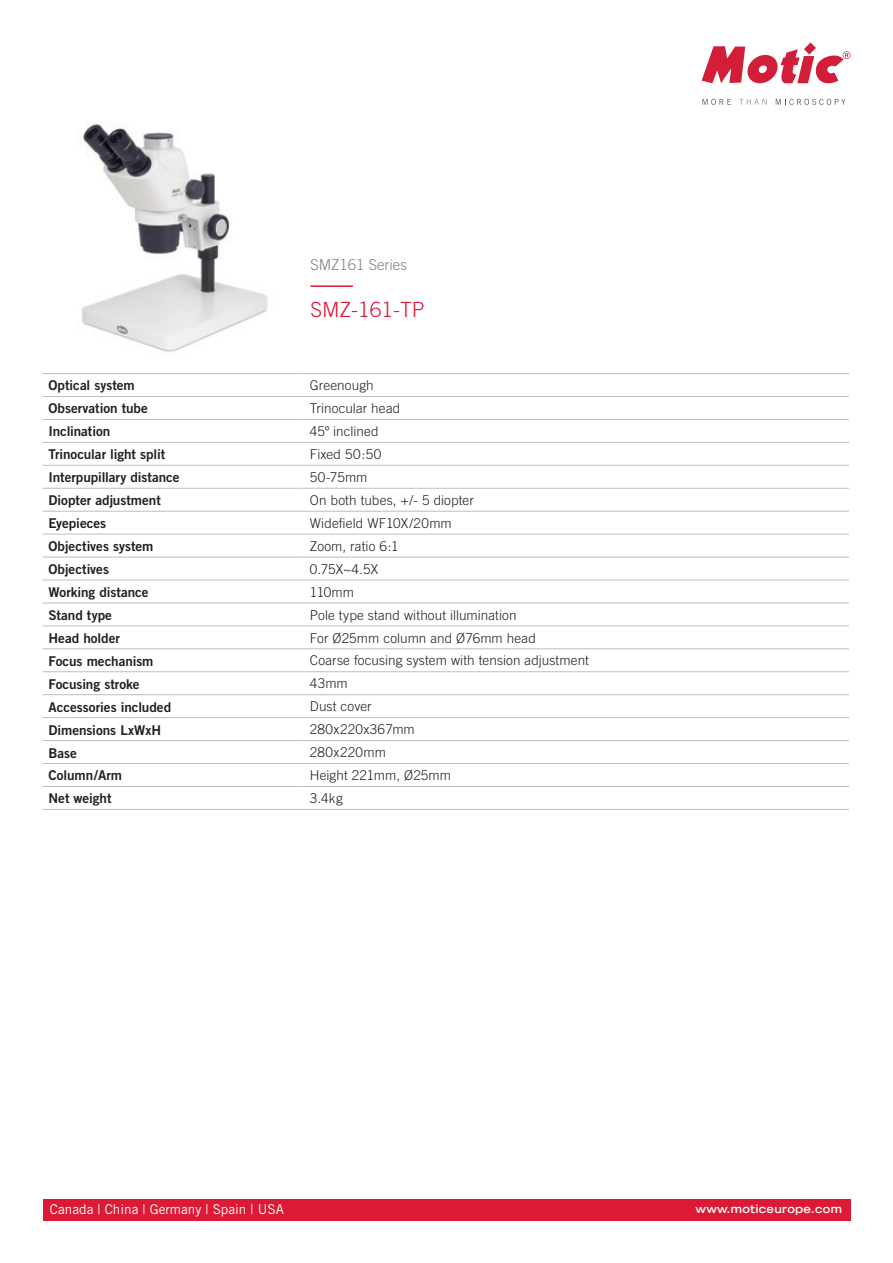
<style>
.page{position:relative;width:893px;height:1263px;background:#fff}
.page>*{position:absolute;margin:0;border:0;box-sizing:border-box;transform-origin:0 0}
.t1{font:300 21px "Trade Gothic";color:#dc1a36}
.t2{font:300 15px "Trade Gothic";color:#808285}
.t3{font:300 13.5px "Trade Gothic";letter-spacing:.01em;color:#231f20}
.t4{font:13.5px "Trade Gothic Bold Two";letter-spacing:-.005em;color:#231f20}
.t5{font:13.5px "Trade Gothic";color:#fff}
.t6{font:700 expanded 11.25px "Trade Gothic LH";letter-spacing:.025em;color:#fff}
</style>
<div class="page">
<svg style="left:702px;top:43px;width:148px;height:41px"></svg>
<svg style="left:702px;top:99px;width:29px;height:6px"></svg>
<svg style="left:739px;top:99px;width:28px;height:6px"></svg>
<svg style="left:776px;top:99px;width:69px;height:6px"></svg>
<div style="left:43px;top:1199px;width:807px;height:21px;background:#dc1a36"></div>
<hr style="left:43px;top:373px;width:261px;height:1px;background:#bcbdc0">
<hr style="left:304px;top:373px;width:545px;height:1px;background:#bcbdc0">
<hr style="left:43px;top:396px;width:261px;height:1px;background:#bcbdc0">
<hr style="left:304px;top:396px;width:545px;height:1px;background:#bcbdc0">
<hr style="left:43px;top:419px;width:261px;height:1px;background:#bcbdc0">
<hr style="left:304px;top:419px;width:545px;height:1px;background:#bcbdc0">
<hr style="left:43px;top:442px;width:261px;height:1px;background:#bcbdc0">
<hr style="left:304px;top:442px;width:545px;height:1px;background:#bcbdc0">
<hr style="left:43px;top:465px;width:261px;height:1px;background:#bcbdc0">
<hr style="left:304px;top:465px;width:545px;height:1px;background:#bcbdc0">
<hr style="left:43px;top:488px;width:261px;height:1px;background:#bcbdc0">
<hr style="left:304px;top:488px;width:545px;height:1px;background:#bcbdc0">
<hr style="left:43px;top:511px;width:261px;height:1px;background:#bcbdc0">
<hr style="left:304px;top:511px;width:545px;height:1px;background:#bcbdc0">
<hr style="left:43px;top:534px;width:261px;height:1px;background:#bcbdc0">
<hr style="left:304px;top:534px;width:545px;height:1px;background:#bcbdc0">
<hr style="left:43px;top:557px;width:261px;height:1px;background:#bcbdc0">
<hr style="left:304px;top:557px;width:545px;height:1px;background:#bcbdc0">
<hr style="left:43px;top:580px;width:261px;height:1px;background:#bcbdc0">
<hr style="left:304px;top:580px;width:545px;height:1px;background:#bcbdc0">
<hr style="left:43px;top:603px;width:261px;height:1px;background:#bcbdc0">
<hr style="left:304px;top:603px;width:545px;height:1px;background:#bcbdc0">
<hr style="left:43px;top:626px;width:261px;height:1px;background:#bcbdc0">
<hr style="left:304px;top:626px;width:545px;height:1px;background:#bcbdc0">
<hr style="left:43px;top:648px;width:261px;height:1px;background:#bcbdc0">
<hr style="left:304px;top:648px;width:545px;height:1px;background:#bcbdc0">
<hr style="left:43px;top:671px;width:261px;height:1px;background:#bcbdc0">
<hr style="left:304px;top:671px;width:545px;height:1px;background:#bcbdc0">
<hr style="left:43px;top:694px;width:261px;height:1px;background:#bcbdc0">
<hr style="left:304px;top:694px;width:545px;height:1px;background:#bcbdc0">
<hr style="left:43px;top:717px;width:261px;height:1px;background:#bcbdc0">
<hr style="left:304px;top:717px;width:545px;height:1px;background:#bcbdc0">
<hr style="left:43px;top:740px;width:261px;height:1px;background:#bcbdc0">
<hr style="left:304px;top:740px;width:545px;height:1px;background:#bcbdc0">
<hr style="left:43px;top:763px;width:261px;height:1px;background:#bcbdc0">
<hr style="left:304px;top:763px;width:545px;height:1px;background:#bcbdc0">
<hr style="left:43px;top:786px;width:261px;height:1px;background:#bcbdc0">
<hr style="left:304px;top:786px;width:545px;height:1px;background:#bcbdc0">
<hr style="left:43px;top:809px;width:261px;height:1px;background:#bcbdc0">
<hr style="left:304px;top:809px;width:545px;height:1px;background:#bcbdc0">
<hr style="left:310px;top:285px;width:43px;height:2px;background:#dc1a36">
<img style="left:82px;top:124px;width:186px;height:228px">
<p class="t2" style="left:310px;top:256px;width:98px">SMZ161 Series</p>
<h1 class="t1" style="left:310px;top:297px;width:116px">SMZ-161-TP</h1>
<p class="t4" style="left:49px;top:377px;width:88px">Optical system</p>
<p class="t3" style="left:310px;top:377px;width:65px">Greenough</p>
<p class="t4" style="left:49px;top:400px;width:101px">Observation tube</p>
<p class="t3" style="left:310px;top:400px;width:92px">Trinocular head</p>
<p class="t4" style="left:49px;top:423px;width:63px">Inclination</p>
<p class="t3" style="left:310px;top:423px;width:70px">45º inclined</p>
<p class="t4" style="left:49px;top:446px;width:118px">Trinocular light split</p>
<p class="t3" style="left:310px;top:446px;width:73px">Fixed 50:50</p>
<p class="t4" style="left:49px;top:469px;width:133px">Interpupillary distance</p>
<p class="t3" style="left:310px;top:469px;width:59px">50-75mm</p>
<p class="t4" style="left:49px;top:492px;width:114px">Diopter adjustment</p>
<p class="t3" style="left:310px;top:492px;width:165px">On both tubes, +/- 5 diopter</p>
<p class="t4" style="left:49px;top:515px;width:59px">Eyepieces</p>
<p class="t3" style="left:310px;top:515px;width:143px">Widefield WF10X/20mm</p>
<p class="t4" style="left:49px;top:538px;width:106px">Objectives system</p>
<p class="t3" style="left:310px;top:538px;width:90px">Zoom, ratio 6:1</p>
<p class="t4" style="left:49px;top:561px;width:62px">Objectives</p>
<p class="t3" style="left:310px;top:561px;width:70px">0.75X~4.5X</p>
<p class="t4" style="left:49px;top:584px;width:102px">Working distance</p>
<p class="t3" style="left:310px;top:584px;width:46px">110mm</p>
<p class="t4" style="left:49px;top:607px;width:65px">Stand type</p>
<p class="t3" style="left:310px;top:607px;width:208px">Pole type stand without illumination</p>
<p class="t4" style="left:49px;top:630px;width:73px">Head holder</p>
<p class="t3" style="left:310px;top:630px;width:228px">For Ø25mm column and Ø76mm head</p>
<p class="t4" style="left:49px;top:652px;width:107px">Focus mechanism</p>
<p class="t3" style="left:310px;top:653px;width:281px">Coarse focusing system with tension adjustment</p>
<p class="t4" style="left:49px;top:675px;width:93px">Focusing stroke</p>
<p class="t3" style="left:310px;top:676px;width:40px">43mm</p>
<p class="t4" style="left:49px;top:698px;width:124px">Accessories included</p>
<p class="t3" style="left:310px;top:698px;width:63px">Dust cover</p>
<p class="t4" style="left:49px;top:721px;width:114px">Dimensions LxWxH</p>
<p class="t3" style="left:310px;top:721px;width:106px">280x220x367mm</p>
<p class="t4" style="left:49px;top:744px;width:30px">Base</p>
<p class="t3" style="left:310px;top:744px;width:78px">280x220mm</p>
<p class="t4" style="left:49px;top:767px;width:75px">Column/Arm</p>
<p class="t3" style="left:310px;top:767px;width:143px">Height 221mm, Ø25mm</p>
<p class="t4" style="left:49px;top:790px;width:64px">Net weight</p>
<p class="t3" style="left:310px;top:790px;width:34px">3.4kg</p>
<p class="t5" style="left:50px;top:1201px;width:235px">Canada | China | Germany | Spain | USA</p>
<p class="t6" style="left:695px;top:1201px;width:148px">www.moticeurope.com</p>
</div>
